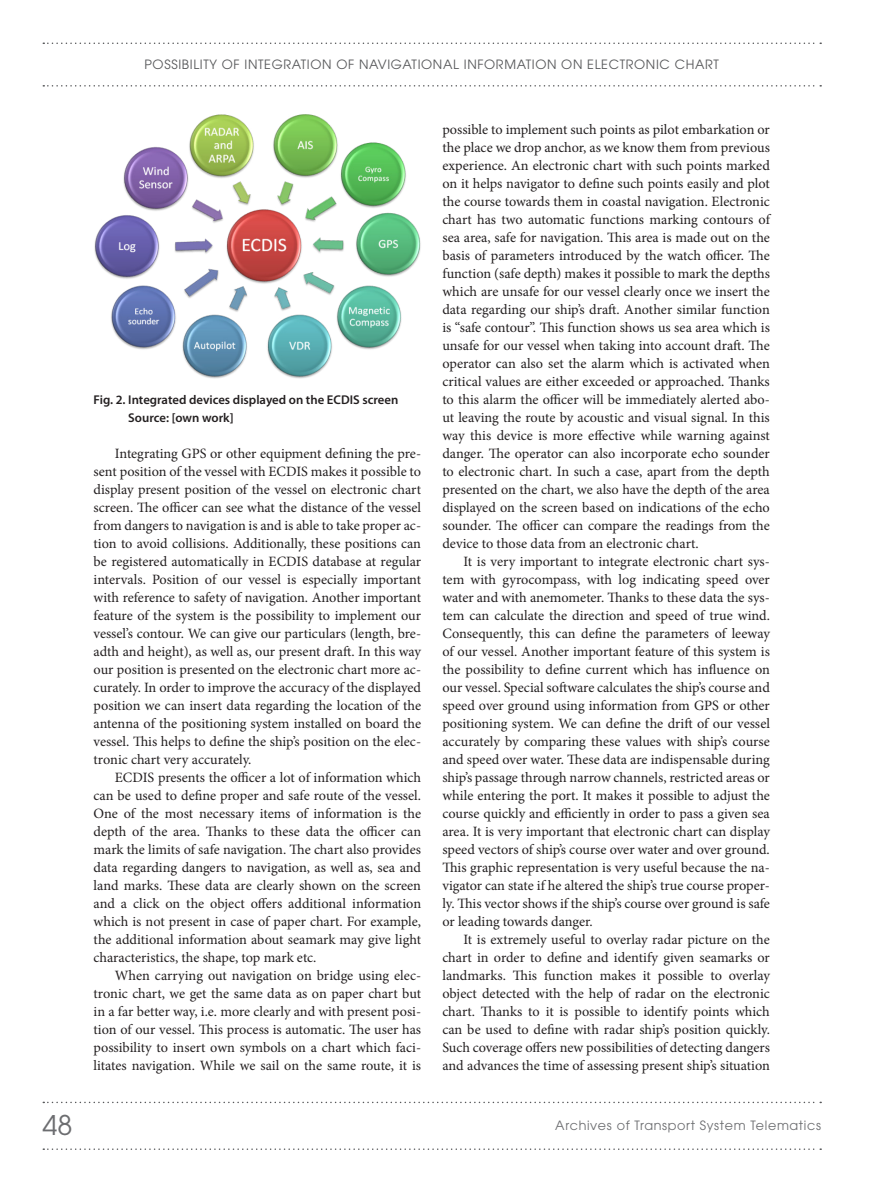
<style>
.page{position:relative;width:872px;height:1191px;background:#fff}
.page>*{position:absolute;margin:0;border:0;box-sizing:border-box;transform-origin:0 0}
.strona_lewa{font:27px "ITC Avant Garde Pro";color:#6c6d70}
.tekst{font:14.25px/18px "Minion Pro";letter-spacing:-.005em;color:#231f20;text-align:justify}
.pagina_gorna{font:12.75px "ITC Avant Garde Pro";letter-spacing:.05em;color:#57585a}
.tab_i_rys_podpis{font:600 12.75px/18px "Myriad Pro";color:#231f20}
.pagina_dolna_lewa{font:12.75px "ITC Avant Garde Pro";letter-spacing:.05em;color:#6c6d70}
</style>
<div class="page">
<svg style="left:43px;top:43px;width:778px;height:1px"></svg>
<svg style="left:43px;top:85px;width:778px;height:2px"></svg>
<svg style="left:43px;top:1148px;width:778px;height:2px"></svg>
<svg style="left:42px;top:1101px;width:779px;height:3px"></svg>
<img style="left:94px;top:115px;width:327px;height:263px">
<p class="pagina_gorna" style="left:144px;top:56px;width:576px">POSSIBILITY OF INTEGRATION OF NAVIGATIONAL INFORMATION ON ELECTRONIC CHART</p>
<p class="tab_i_rys_podpis" style="left:128px;top:390px;width:271px;text-indent:-35px">Fig. 2. Integrated devices displayed on the ECDIS screen<br>Source: [own work]</p>
<p class="tekst" style="left:94px;top:444px;width:329px;text-indent:21px">Integrating GPS or other equipment defining the pre&shy;sent position of the vessel with ECDIS makes it possible to display present position of the vessel on electronic chart screen. The officer can see what the distance of the vessel from dangers to navigation is and is able to take proper ac&shy;tion to avoid collisions. Additionally, these positions can be registered automatically in ECDIS database at regular intervals. Position of our vessel is especially important with reference to safety of navigation. Another important feature of the system is the possibility to implement our vessel’s contour. We can give our particulars (length, bre&shy;adth and height), as well as, our present draft. In this way our position is presented on the electronic chart more ac&shy;curately. In order to improve the accuracy of the displayed position we can insert data regarding the location of the antenna of the positioning system installed on board the vessel. This helps to define the ship’s position on the elec&shy;tronic chart very accurately.</p>
<p class="tekst" style="left:94px;top:768px;width:329px;text-indent:21px">ECDIS presents the officer a lot of information which can be used to define proper and safe route of the vessel.<br>One of the most necessary items of information is the depth of the area. Thanks to these data the officer can mark the limits of safe navigation. The chart also provides data regarding dangers to navigation, as well as, sea and land marks. These data are clearly shown on the screen and a click on the object offers additional information which is not present in case of paper chart. For example, the additional information about seamark may give light characteristics, the shape, top mark etc.</p>
<p class="tekst" style="left:94px;top:966px;width:329px;text-indent:21px">When carrying out navigation on bridge using elec&shy;tronic chart, we get the same data as on paper chart but in a far better way, i.e. more clearly and with present posi&shy;tion of our vessel. This process is automatic. The user has possibility to insert own symbols on a chart which faci&shy;litates navigation. While we sail on the same route, it is</p>
<p class="tekst" style="left:442px;top:120px;width:329px">possible to implement such points as pilot embarkation or the place we drop anchor, as we know them from previous experience. An electronic chart with such points marked on it helps navigator to define such points easily and plot the course towards them in coastal navigation. Electronic chart has two automatic functions marking contours of sea area, safe for navigation. This area is made out on the basis of parameters introduced by the watch officer. The function (safe depth) makes it possible to mark the depths which are unsafe for our vessel clearly once we insert the data regarding our ship’s draft. Another similar function is “safe contour”. This function shows us sea area which is unsafe for our vessel when taking into account draft. The operator can also set the alarm which is activated when critical values are either exceeded or approached. Thanks to this alarm the officer will be immediately alerted abo&shy;ut leaving the route by acoustic and visual signal. In this way this device is more effective while warning against danger. The operator can also incorporate echo sounder to electronic chart. In such a case, apart from the depth presented on the chart, we also have the depth of the area displayed on the screen based on indications of the echo sounder. The officer can compare the readings from the device to those data from an electronic chart.</p>
<p class="tekst" style="left:442px;top:552px;width:329px;text-indent:21px">It is very important to integrate electronic chart sys&shy;tem with gyrocompass, with log indicating speed over water and with anemometer. Thanks to these data the sys&shy;tem can calculate the direction and speed of true wind.<br>Consequently, this can define the parameters of leeway of our vessel. Another important feature of this system is the possibility to define current which has influence on our vessel. Special software calculates the ship’s course and speed over ground using information from GPS or other positioning system. We can define the drift of our vessel accurately by comparing these values with ship’s course and speed over water. These data are indispensable during ship’s passage through narrow channels, restricted areas or while entering the port. It makes it possible to adjust the course quickly and efficiently in order to pass a given sea area. It is very important that electronic chart can display speed vectors of ship’s course over water and over ground.<br>This graphic representation is very useful because the na&shy;vigator can state if he altered the ship’s true course proper&shy;ly. This vector shows if the ship’s course over ground is safe or leading towards danger.</p>
<p class="tekst" style="left:442px;top:930px;width:329px;text-indent:21px">It is extremely useful to overlay radar picture on the chart in order to define and identify given seamarks or landmarks. This function makes it possible to overlay object detected with the help of radar on the electronic chart. Thanks to it is possible to identify points which can be used to define with radar ship’s position quickly.<br>Such coverage offers new possibilities of detecting dangers and advances the time of assessing present ship’s situation</p>
<p class="strona_lewa" style="left:43px;top:1108px;width:31px">48</p>
<p class="pagina_dolna_lewa" style="left:555px;top:1117px;width:267px">Archives of Transport System Telematics</p>
</div>
